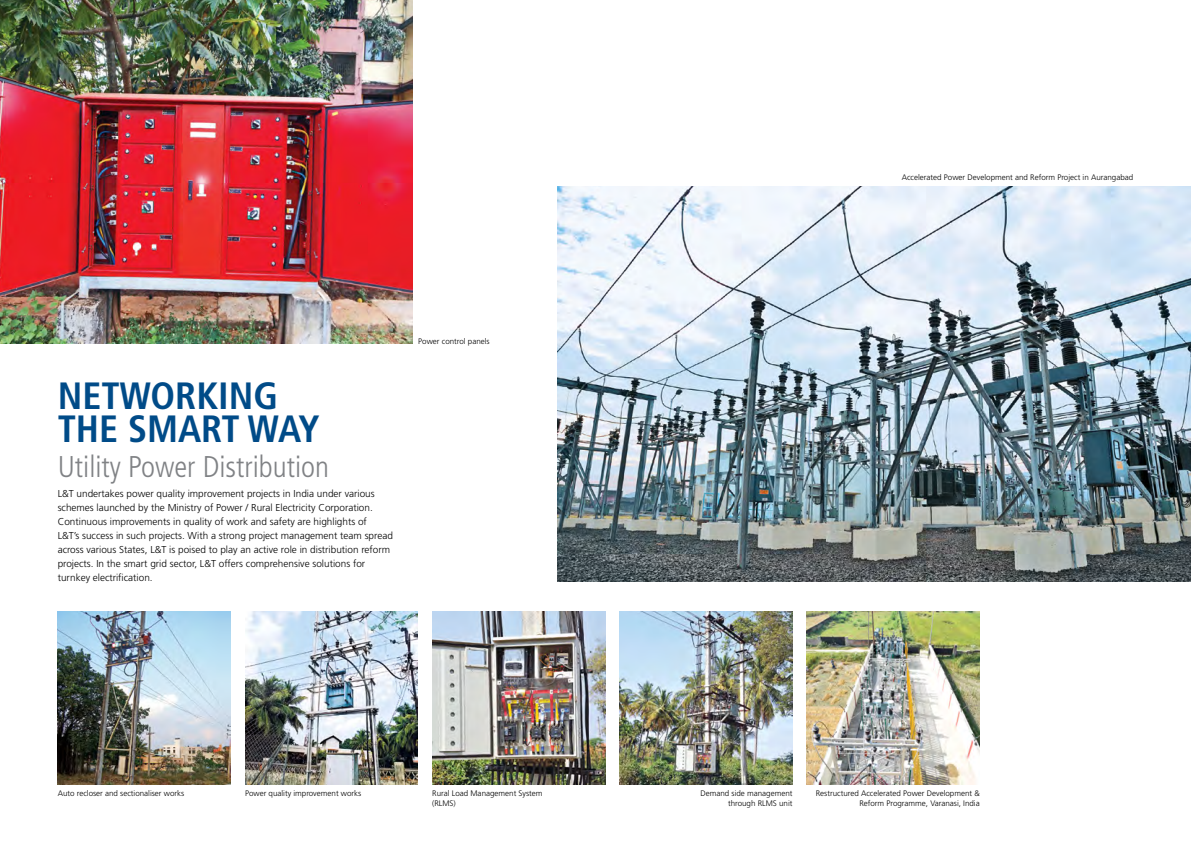
<style>
.page{position:relative;width:1191px;height:842px;background:#fff}
.page>*{position:absolute;margin:0;border:0;box-sizing:border-box;transform-origin:0 0}
.t1{font:700 condensed 38px/33.6px "Frutiger LT Pro";color:#004b88}
.t2{font:300 condensed 30px "Frutiger LT Pro";color:#808285}
.t3{font:300 10px/14px "Frutiger LT Pro";color:#000}
.t4{font:300 8px/9.6px "Frutiger LT Pro";color:#000;text-align:right}
</style>
<div class="page">
<img style="left:58px;top:611px;width:172px;height:173px">
<img style="left:245px;top:611px;width:173px;height:173px">
<img style="left:432px;top:611px;width:173px;height:173px">
<img style="left:619px;top:611px;width:173px;height:173px">
<img style="left:807px;top:611px;width:172px;height:173px">
<img style="left:557px;top:186px;width:634px;height:395px">
<img style="left:0;top:0;width:412px;height:344px">
<h1 class="t1" style="left:58px;top:379px;width:263px">NETWORKING<br>THE SMART WAY</h1>
<h2 class="t2" style="left:58px;top:450px;width:273px">Utility Power Distribution</h2>
<p class="t3" style="left:58px;top:487px;width:337px">L&amp;T undertakes power quality improvement projects in India under various schemes launched by the Ministry of Power / Rural Electricity Corporation.<br>Continuous improvements in quality of work and safety are highlights of<br>L&amp;T’s success in such projects. With a strong project management team spread across various States, L&amp;T is poised to play an active role in distribution reform projects. In the smart grid sector, L&amp;T offers comprehensive solutions for turnkey electrification.</p>
<p class="t4" style="left:418px;top:336px;width:73px">Power control panels</p>
<p class="t4" style="left:901px;top:173px;width:233px">Accelerated Power Development and Reform Project in Aurangabad</p>
<p class="t4" style="left:58px;top:788px;width:128px">Auto recloser and sectionaliser works</p>
<p class="t4" style="left:245px;top:788px;width:118px">Power quality improvement works</p>
<p class="t4" style="left:432px;top:788px;width:112px;text-align:left">Rural Load Management System (RLMS)</p>
<p class="t4" style="left:700px;top:788px;width:94px">Demand side management through RLMS unit</p>
<p class="t4" style="left:816px;top:788px;width:165px">Restructured Accelerated Power Development &amp;<br>Reform Programme, Varanasi, India</p>
</div>
